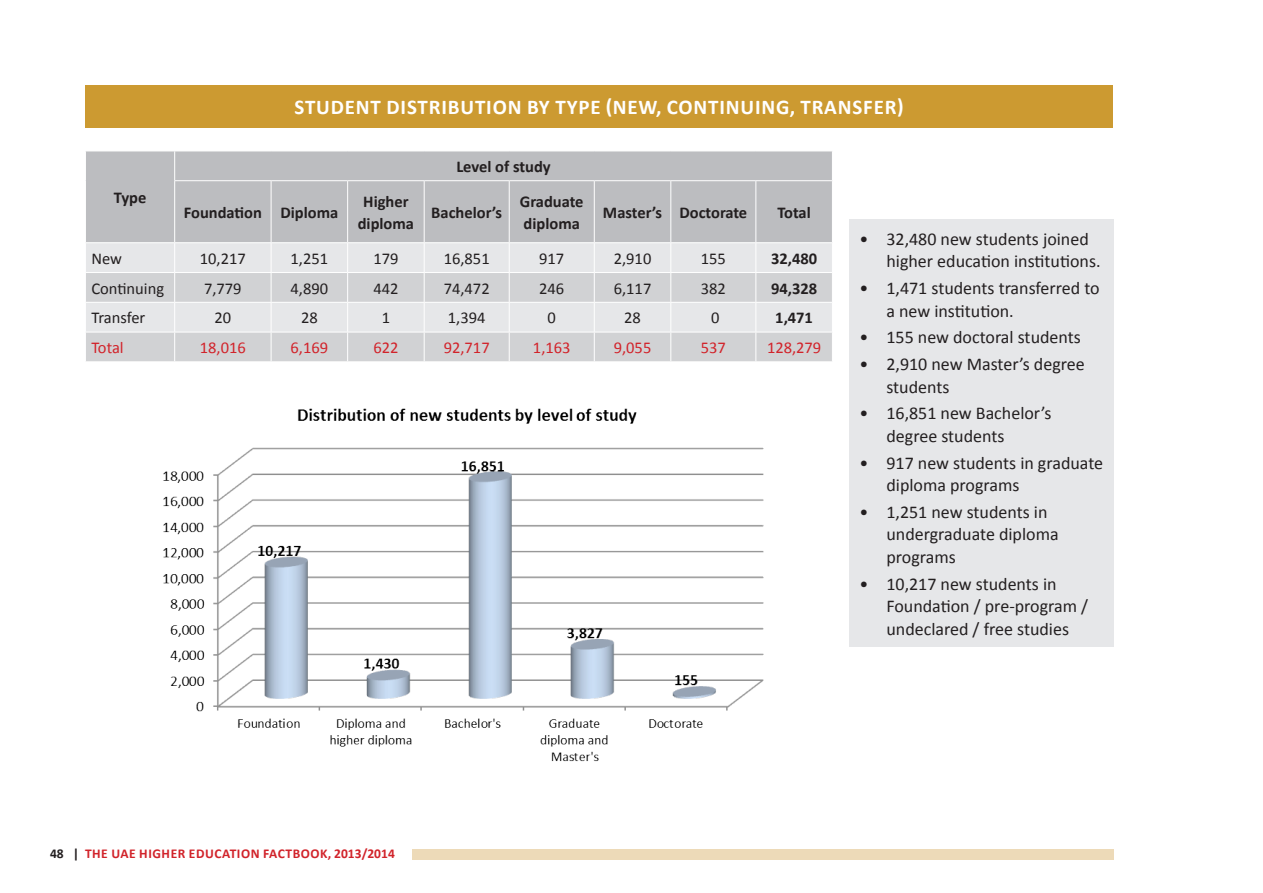
<style>
.page{position:relative;width:1263px;height:893px;background:#fff}
.page>*{position:absolute;margin:0;border:0;box-sizing:border-box;transform-origin:0 0}
.Heading_1{font:700 21px "Calibri";letter-spacing:.04em;color:#fff}
.List_Paragraph{font:18px/22.5px "Calibri";color:#231f20}
.t2{font:16.5px "Calibri";color:#231f20}
.t1{font:700 16.5px/22.5px "Calibri";color:#231f20;text-align:center}
.t3{font:16.5px "Calibri";color:#d1232a}
.t2-2{font:700 16.5px "Calibri";color:#231f20}
.None-2{font:700 13.5px "Calibri";letter-spacing:.04em;color:#d1232a}
.s1{color:#231f20}
</style>
<div class="page">
<div style="left:412px;top:849px;width:702px;height:11px;background:#eddab8"></div>
<div style="left:85px;top:85px;width:1028px;height:43px;background:#cc9a31"></div>
<div style="left:86px;top:152px;width:746px;height:90px;background:#bcbdc0"></div>
<div style="left:86px;top:243px;width:746px;height:29px;background:#e6e7e9"></div>
<svg style="left:86px;top:273px;width:746px;height:88px;background:#d8d9db"></svg>
<svg style="left:174px;top:151px;width:1px;height:29px"></svg>
<hr style="left:174px;top:181px;width:1px;height:61px;background:#fff">
<hr style="left:174px;top:180px;width:97px;height:1px;background:#fff">
<hr style="left:271px;top:181px;width:1px;height:61px;background:#fff">
<hr style="left:271px;top:180px;width:77px;height:1px;background:#fff">
<hr style="left:347px;top:181px;width:1px;height:61px;background:#fff">
<hr style="left:348px;top:180px;width:76px;height:1px;background:#fff">
<hr style="left:424px;top:181px;width:1px;height:61px;background:#fff">
<hr style="left:424px;top:180px;width:85px;height:1px;background:#fff">
<hr style="left:509px;top:181px;width:1px;height:61px;background:#fff">
<hr style="left:509px;top:180px;width:85px;height:1px;background:#fff">
<hr style="left:594px;top:181px;width:1px;height:61px;background:#fff">
<hr style="left:594px;top:180px;width:77px;height:1px;background:#fff">
<hr style="left:670px;top:181px;width:1px;height:61px;background:#fff">
<hr style="left:671px;top:180px;width:85px;height:1px;background:#fff">
<hr style="left:755px;top:181px;width:1px;height:61px;background:#fff">
<hr style="left:756px;top:180px;width:77px;height:1px;background:#fff">
<svg style="left:174px;top:243px;width:1px;height:118px"></svg>
<svg style="left:271px;top:243px;width:1px;height:118px"></svg>
<hr style="left:85px;top:302px;width:90px;height:1px;background:#fff">
<hr style="left:175px;top:302px;width:96px;height:1px;background:#fff">
<hr style="left:271px;top:302px;width:77px;height:1px;background:#fff">
<hr style="left:348px;top:302px;width:76px;height:1px;background:#fff">
<hr style="left:424px;top:302px;width:85px;height:1px;background:#fff">
<hr style="left:509px;top:302px;width:85px;height:1px;background:#fff">
<hr style="left:594px;top:302px;width:77px;height:1px;background:#fff">
<hr style="left:671px;top:302px;width:85px;height:1px;background:#fff">
<hr style="left:756px;top:302px;width:77px;height:1px;background:#fff">
<hr style="left:85px;top:332px;width:90px;height:1px;background:#fff">
<hr style="left:175px;top:332px;width:96px;height:1px;background:#fff">
<hr style="left:271px;top:332px;width:77px;height:1px;background:#fff">
<hr style="left:348px;top:332px;width:76px;height:1px;background:#fff">
<svg style="left:347px;top:243px;width:1px;height:118px"></svg>
<hr style="left:424px;top:332px;width:85px;height:1px;background:#fff">
<hr style="left:509px;top:332px;width:85px;height:1px;background:#fff">
<hr style="left:594px;top:332px;width:77px;height:1px;background:#fff">
<hr style="left:671px;top:332px;width:85px;height:1px;background:#fff">
<hr style="left:756px;top:332px;width:77px;height:1px;background:#fff">
<svg style="left:424px;top:243px;width:1px;height:118px"></svg>
<svg style="left:509px;top:243px;width:1px;height:118px"></svg>
<svg style="left:594px;top:243px;width:1px;height:118px"></svg>
<svg style="left:670px;top:243px;width:1px;height:118px"></svg>
<svg style="left:755px;top:243px;width:1px;height:118px"></svg>
<div style="left:849px;top:219px;width:265px;height:428px;background:#e6e7e9"></div>
<img style="left:163px;top:408px;width:601px;height:354px">
<p class="Heading_1" style="left:295px;top:94px;width:610px">STUDENT DISTRIBUTION BY TYPE (NEW, CONTINUING, TRANSFER)</p>
<p class="t1" style="left:114px;top:186px;width:34px">Type</p>
<p class="t1" style="left:456px;top:155px;width:96px">Level of study</p>
<p class="t1" style="left:184px;top:200px;width:80px">Foundation</p>
<p class="t1" style="left:280px;top:200px;width:59px">Diploma</p>
<p class="t1" style="left:358px;top:189px;width:58px">Higher diploma</p>
<p class="t1" style="left:431px;top:200px;width:72px">Bachelor’s</p>
<p class="t1" style="left:520px;top:189px;width:65px;text-align:left">Graduate diploma</p>
<p class="t1" style="left:603px;top:200px;width:61px">Master’s</p>
<p class="t1" style="left:679px;top:200px;width:69px">Doctorate</p>
<p class="t1" style="left:777px;top:200px;width:35px">Total</p>
<p class="t2" style="left:91px;top:248px;width:32px">New</p>
<p class="t2" style="left:200px;top:248px;width:47px">10,217</p>
<p class="t2" style="left:291px;top:248px;width:39px">1,251</p>
<p class="t2" style="left:373px;top:248px;width:27px">179</p>
<p class="t2" style="left:444px;top:248px;width:47px">16,851</p>
<p class="t2" style="left:539px;top:248px;width:27px">917</p>
<p class="t2" style="left:614px;top:248px;width:39px">2,910</p>
<p class="t2" style="left:701px;top:248px;width:27px">155</p>
<p class="t2-2" style="left:771px;top:248px;width:48px">32,480</p>
<p class="t2" style="left:91px;top:278px;width:74px">Continuing</p>
<p class="t2" style="left:204px;top:278px;width:39px">7,779</p>
<p class="t2" style="left:291px;top:278px;width:39px">4,890</p>
<p class="t2" style="left:373px;top:278px;width:27px">442</p>
<p class="t2" style="left:444px;top:278px;width:47px">74,472</p>
<p class="t2" style="left:539px;top:278px;width:27px">246</p>
<p class="t2" style="left:614px;top:278px;width:39px">6,117</p>
<p class="t2" style="left:701px;top:278px;width:27px">382</p>
<p class="t2-2" style="left:771px;top:278px;width:48px">94,328</p>
<p class="t2" style="left:91px;top:308px;width:55px">Transfer</p>
<p class="t2" style="left:215px;top:308px;width:18px">20</p>
<p class="t2" style="left:301px;top:308px;width:18px">28</p>
<p class="t2" style="left:382px;top:308px;width:10px">1</p>
<p class="t2" style="left:448px;top:308px;width:39px">1,394</p>
<p class="t2" style="left:548px;top:308px;width:10px">0</p>
<p class="t2" style="left:624px;top:308px;width:18px">28</p>
<p class="t2" style="left:711px;top:308px;width:10px">0</p>
<p class="t2-2" style="left:775px;top:308px;width:39px">1,471</p>
<p class="t3" style="left:91px;top:337px;width:34px">Total</p>
<p class="t3" style="left:200px;top:337px;width:47px">18,016</p>
<p class="t3" style="left:291px;top:337px;width:39px">6,169</p>
<p class="t3" style="left:373px;top:337px;width:27px">622</p>
<p class="t3" style="left:444px;top:337px;width:47px">92,717</p>
<p class="t3" style="left:533px;top:337px;width:39px">1,163</p>
<p class="t3" style="left:614px;top:337px;width:39px">9,055</p>
<p class="t3" style="left:701px;top:337px;width:27px">537</p>
<p class="t3" style="left:767px;top:337px;width:56px">128,279</p>
<p class="List_Paragraph" style="left:886px;top:227px;width:216px;text-indent:-27px">• 32,480 new students joined higher education institutions.</p>
<p class="List_Paragraph" style="left:886px;top:276px;width:215px;text-indent:-27px">• 1,471 students transferred to a new institution.</p>
<p class="List_Paragraph" style="left:859px;top:325px;width:223px">• 155 new doctoral students</p>
<p class="List_Paragraph" style="left:886px;top:352px;width:200px;text-indent:-27px">• 2,910 new Master’s degree students</p>
<p class="List_Paragraph" style="left:886px;top:401px;width:167px;text-indent:-27px">• 16,851 new Bachelor’s degree students</p>
<p class="List_Paragraph" style="left:886px;top:450px;width:218px;text-indent:-27px">• 917 new students in graduate diploma programs</p>
<p class="List_Paragraph" style="left:886px;top:500px;width:174px;text-indent:-27px">• 1,251 new students in undergraduate diploma programs</p>
<p class="List_Paragraph" style="left:886px;top:571px;width:203px;text-indent:-27px">• 10,217 new students in<br>Foundation / pre-program / undeclared / free studies</p>
<p class="None-2" style="left:50px;top:845px;width:346px"><span class="s1">48 |</span> THE UAE HIGHER EDUCATION FACTBOOK, 2013/2014</p>
</div>
